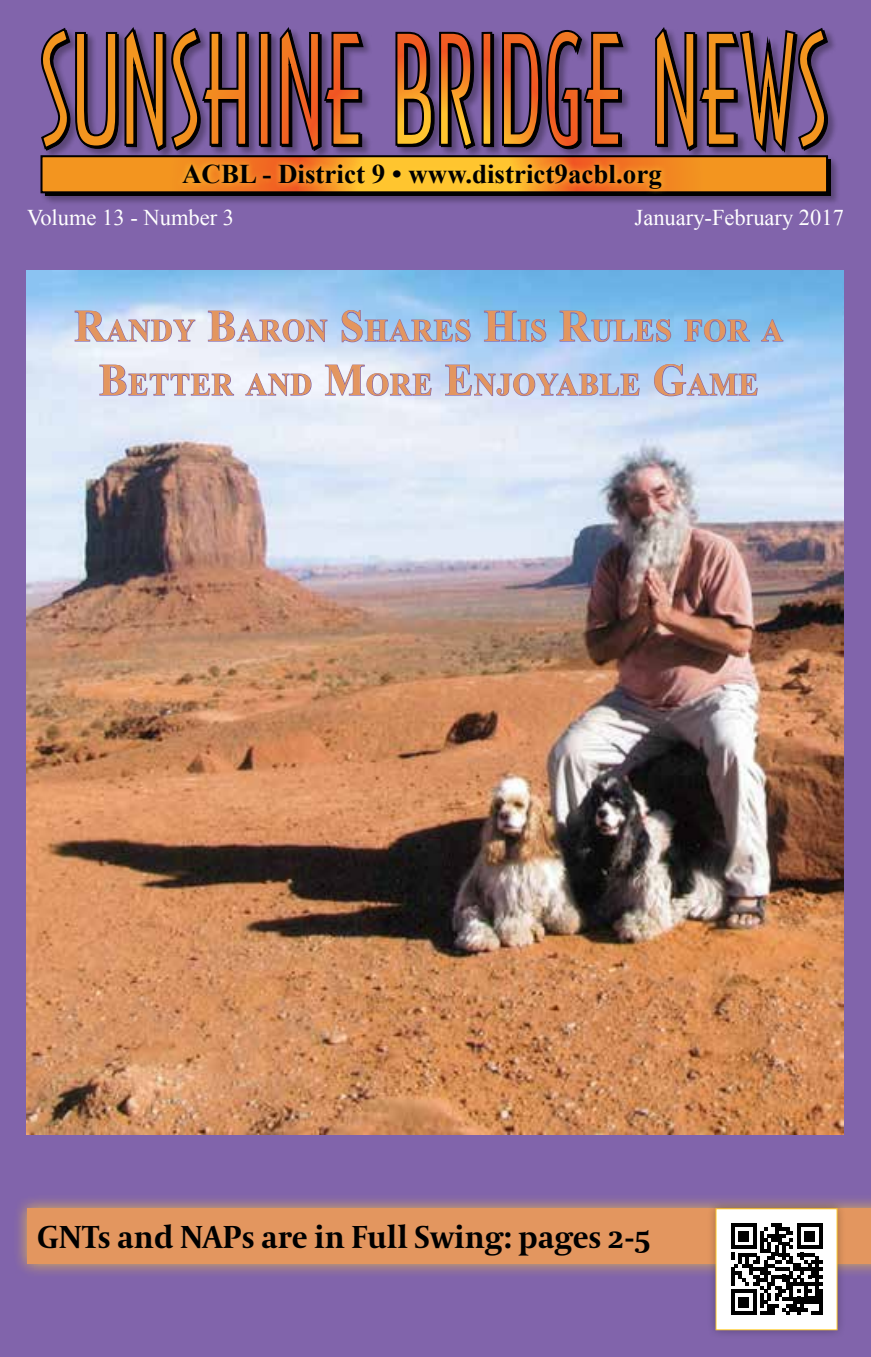
<style>
.page{position:relative;width:871px;height:1357px;background:#8164ab}
.page>*{position:absolute;margin:0;border:0;box-sizing:border-box;transform-origin:0 0}
.t1{font:700 31.5px/54px "Times New Roman";letter-spacing:.03em;color:#e3965f;text-align:center;scale:.95 1}
.t2{font:700 31.5px "Coranto 2";color:#000}
.t3{font:700 27px "Times New Roman";color:#000}
.t4{font:22.5px "Times New Roman";color:#fff}
.s1{font-size:45px}
</style>
<div class="page">
<div style="left:12px;top:1194px;width:859px;height:85px;background:#ffce35;opacity:.75"></div>
<div style="left:27px;top:1208px;width:844px;height:56px;background:#e3965f"></div>
<div style="left:707px;top:1199px;width:139px;height:140px;background:#000;opacity:.3"></div>
<div style="left:716px;top:1209px;width:121px;height:121px;background:#fff"></div>
<svg style="left:731px;top:1223px;width:91px;height:92px"></svg>
<div style="left:715px;top:1208px;width:122px;height:122px;border:1px solid #ffce35"></div>
<img style="left:27px;top:270px;width:817px;height:864px">
<svg style="left:74px;top:310px;width:122px;height:33px;background:#cacee8"></svg>
<svg style="left:207px;top:310px;width:121px;height:33px;background:#c5c9e7"></svg>
<svg style="left:341px;top:309px;width:130px;height:34px;background:#9bb6e4"></svg>
<svg style="left:483px;top:310px;width:64px;height:33px;background:#88afe0"></svg>
<svg style="left:559px;top:310px;width:113px;height:33px;background:#8bb1e1"></svg>
<svg style="left:684px;top:319px;width:66px;height:24px;background:#85a9db"></svg>
<svg style="left:760px;top:318px;width:24px;height:24px"></svg>
<svg style="left:99px;top:364px;width:136px;height:32px;background:#d3d1e8"></svg>
<svg style="left:245px;top:372px;width:67px;height:25px;background:#d4cfe7"></svg>
<svg style="left:324px;top:362px;width:108px;height:35px;background:#d2d1e8"></svg>
<svg style="left:444px;top:364px;width:196px;height:33px;background:#b5c1e6"></svg>
<svg style="left:653px;top:363px;width:105px;height:34px;background:#b2c0e6"></svg>
<div style="left:40px;top:28px;width:801px;height:178px;background:#000;opacity:.3"></div>
<svg style="left:260px;top:34px;width:11px;height:113px"></svg>
<svg style="left:483px;top:34px;width:11px;height:113px"></svg>
<div style="left:45px;top:160px;width:785px;height:36px;background:#000"></div>
<div style="left:42px;top:156px;width:785px;height:36px;background:#f3951f"></div>
<div style="left:40px;top:155px;width:788px;height:38px;border:2px solid #000"></div>
<svg style="left:40px;top:27px;width:209px;height:124px"></svg>
<svg style="left:262px;top:35px;width:4px;height:108px"></svg>
<div style="left:259px;top:32px;width:10px;height:114px;border:2px solid #000"></div>
<svg style="left:279px;top:27px;width:85px;height:124px"></svg>
<svg style="left:394px;top:31px;width:81px;height:119px;background:#805242"></svg>
<svg style="left:484px;top:35px;width:5px;height:108px"></svg>
<div style="left:481px;top:32px;width:11px;height:114px;border:2px solid #000"></div>
<svg style="left:501px;top:29px;width:122px;height:120px"></svg>
<svg style="left:654px;top:27px;width:176px;height:127px"></svg>
<svg style="left:175px;top:157px;width:494px;height:37px"></svg>
<p class="t3" style="left:182px;top:155px;width:481px">ACBL - District 9 • www.district9acbl.org</p>
<p class="t4" style="left:27px;top:202px;width:209px">Volume 13 - Number 3</p>
<p class="t4" style="left:634px;top:202px;width:211px">January-February 2017</p>
<p class="t1" style="left:74px;top:303px;width:747px"><span class="s1">R</span>ANDY <span class="s1">B</span>ARON <span class="s1">S</span>HARES <span class="s1">H</span>IS <span class="s1">R</span>ULES FOR A<br><span class="s1">B</span>ETTER AND <span class="s1">M</span>ORE <span class="s1">E</span>NJOYABLE <span class="s1">G</span>AME</p>
<p class="t2" style="left:37px;top:1218px;width:615px">GNTs and NAPs are in Full Swing: pages 2-5</p>
</div>
